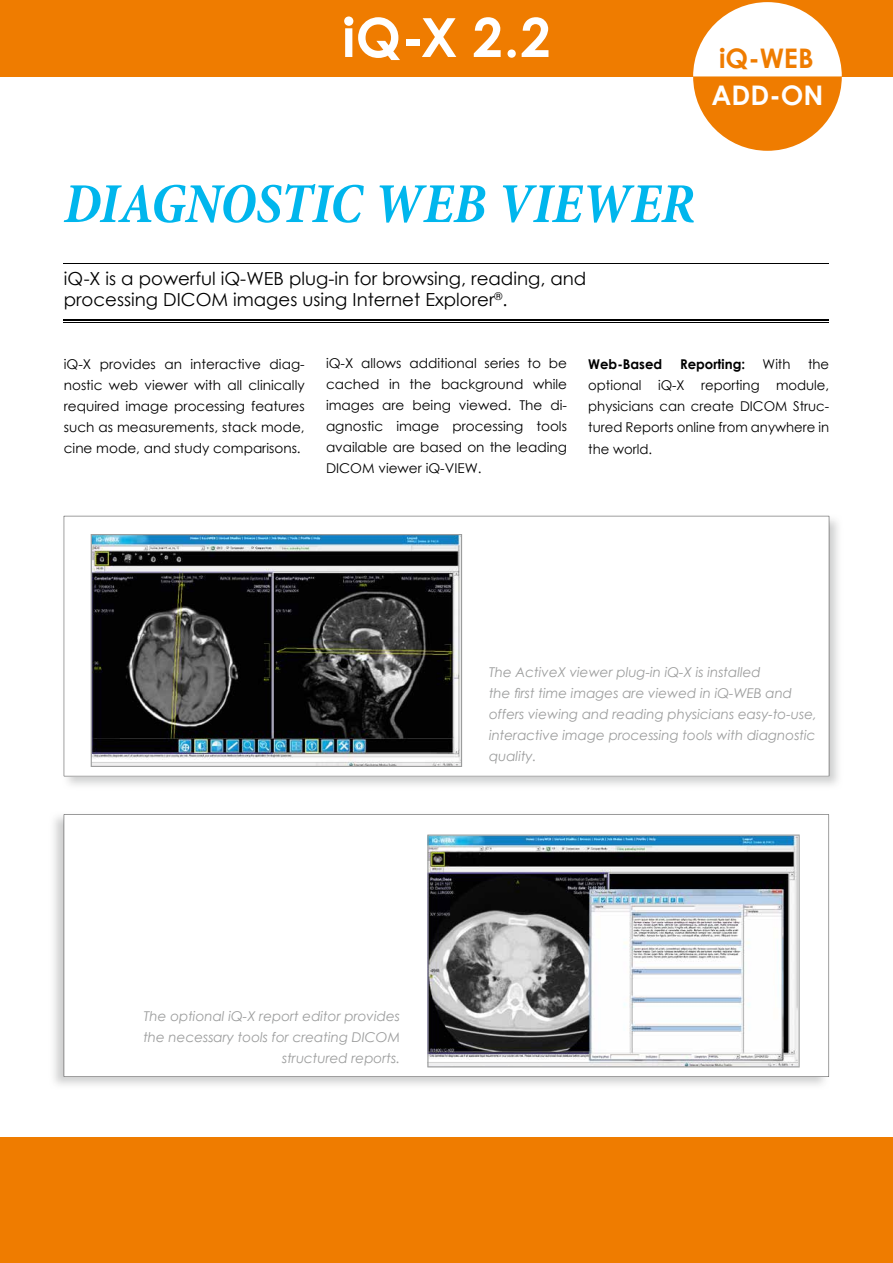
<style>
.page{position:relative;width:893px;height:1263px;background:#fff}
.page>*{position:absolute;margin:0;border:0;box-sizing:border-box;transform-origin:0 0}
.t1{font:italic 700 condensed 57px "Minion Pro";letter-spacing:-.01em;color:#00b6ed}
.t2{font:700 54px "Century Gothic";color:#fff}
.t3{font:700 27px "Century Gothic";color:#ef7c00}
.t4{font:700 27px "Century Gothic";color:#fff}
.t5{font:18px/21px "Century Gothic";color:#000}
.t6{font:13.5px/21px "Century Gothic";color:#000;text-align:justify}
.t7{font:italic 13.5px/21px "Century Gothic";color:#9c9d9d}
.t8{font:700 13.5px "Century Gothic";color:#000}
</style>
<div class="page">
<div style="left:0;top:0;width:893px;height:77px;background:#ef7c00"></div>
<div style="left:0;top:1137px;width:893px;height:126px;background:#ef7c00"></div>
<img style="left:63px;top:515px;width:775px;height:270px">
<svg style="left:64px;top:516px;width:765px;height:260px"></svg>
<hr style="left:64px;top:263px;width:765px;height:1px;background:#000">
<hr style="left:64px;top:319px;width:765px;height:2px;background:#000">
<hr style="left:64px;top:322px;width:765px;height:1px;background:#000">
<svg style="left:91px;top:534px;width:371px;height:233px;background:#404649"></svg>
<img style="left:53px;top:814px;width:777px;height:271px">
<svg style="left:64px;top:814px;width:765px;height:263px"></svg>
<svg style="left:427px;top:834px;width:373px;height:233px"></svg>
<svg style="left:693px;top:2px;width:149px;height:149px"></svg>
<h2 class="t2" style="left:342px;top:-4px;width:210px">iQ-X 2.2</h2>
<h3 class="t3" style="left:719px;top:37px;width:96px">iQ-WEB</h3>
<h3 class="t4" style="left:712px;top:75px;width:113px">ADD-ON</h3>
<h1 class="t1" style="left:64px;top:164px;width:633px">DIAGNOSTIC WEB VIEWER</h1>
<h3 class="t5" style="left:64px;top:268px;width:524px">iQ-X is a powerful iQ-WEB plug-in for browsing, reading, and processing DICOM images using Internet Explorer<sup>®</sup>.</h3>
<p class="t6" style="left:64px;top:353px;width:242px">iQ-X provides an interactive diag&shy;nostic web viewer with all clinically required image processing features such as measurements, stack mode, cine mode, and study comparisons.</p>
<p class="t6" style="left:326px;top:353px;width:242px">iQ-X allows additional series to be cached in the background while images are being viewed. The di&shy;agnostic image processing tools available are based on the leading DICOM viewer iQ-VIEW.</p>
<p class="t8" style="left:588px;top:354px;width:76px">Web-Based</p>
<p class="t8" style="left:680px;top:354px;width:67px">Reporting:</p>
<p class="t6" style="left:763px;top:354px;width:29px">With</p>
<p class="t6" style="left:588px;top:354px;width:242px;text-indent:220px">the optional iQ-X reporting module, physicians can create DICOM Struc&shy;tured Reports online from anywhere in the world.</p>
<p class="t7" style="left:489px;top:661px;width:329px">The ActiveX viewer plug-in iQ-X is installed<br>the first time images are viewed in iQ-WEB and offers viewing and reading physicians easy-to-use, interactive image processing tools with diagnostic quality.</p>
<p class="t7" style="left:143px;top:1005px;width:258px;text-align:right">The optional iQ-X report editor provides the necessary tools for creating DICOM structured reports.</p>
</div>
